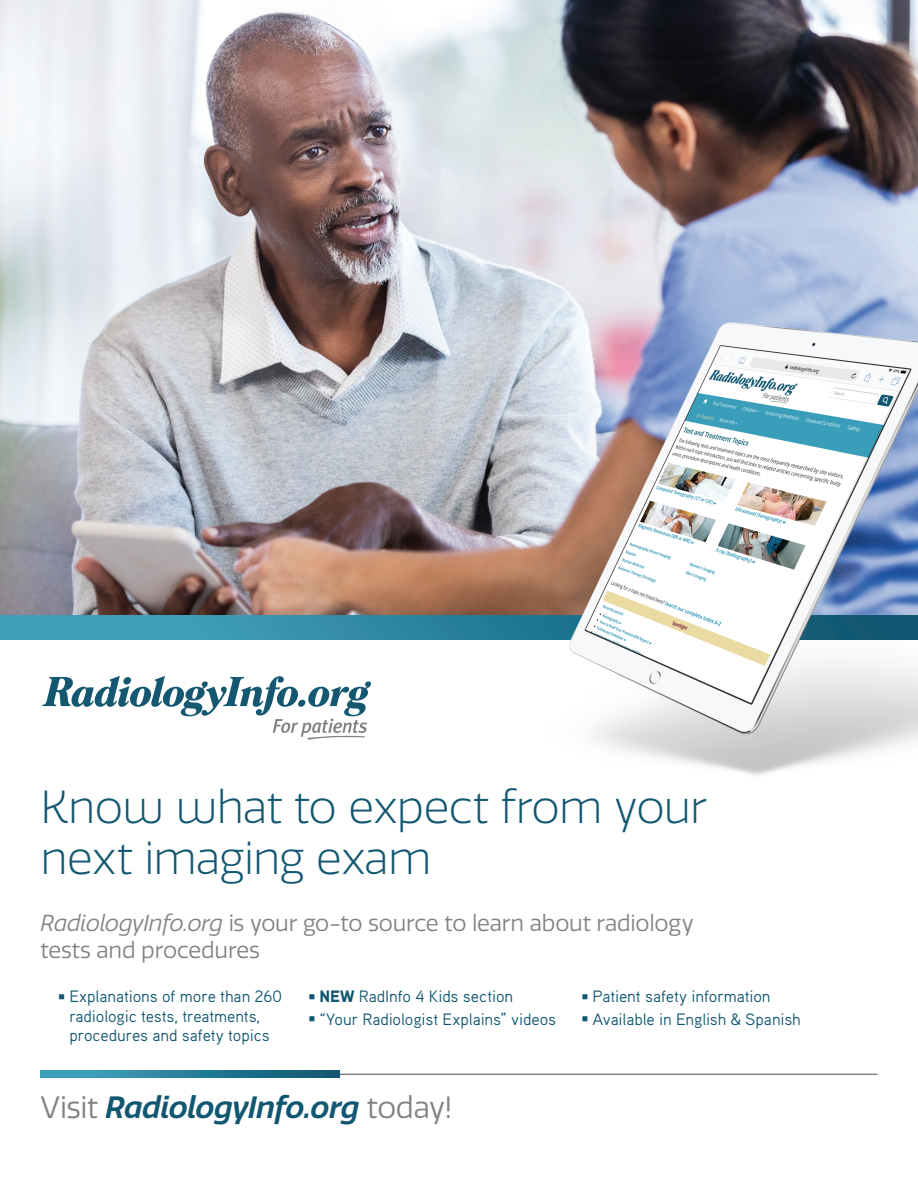
<style>
.page{position:relative;width:918px;height:1188px;background:#fff}
.page>*{position:absolute;margin:0;border:0;box-sizing:border-box;transform-origin:0 0}
.t1{font:300 45px/51px "Quatro";letter-spacing:-.015em;color:#115771}
.t2{font:italic 600 30px "Quatro";letter-spacing:-.01em;color:#115771}
.t3{font:22.5px/27px "Quatro";letter-spacing:-.01em;color:#808285}
.t4{font:16.5px/19.5px "Aaux Pro OT";letter-spacing:-.005em;color:#115771}
.s1{font-style:italic}
.s2{font-weight:900}
.s3{font-weight:400;font-style:normal;color:#808285}
</style>
<div class="page">
<img style="left:0;top:0;width:918px;height:616px">
<svg style="left:0;top:616px;width:464px;height:23px"></svg>
<hr style="left:40px;top:1074px;width:838px;height:1px;background:#808285">
<svg style="left:40px;top:1070px;width:299px;height:8px"></svg>
<img style="left:464px;top:301px;width:454px;height:474px">
<svg style="left:42px;top:676px;width:329px;height:64px"></svg>
<h1 class="t1" style="left:40px;top:783px;width:668px">Know what to expect from your next imaging exam</h1>
<h3 class="t3" style="left:40px;top:910px;width:655px"><span class="s1">RadiologyInfo.org</span> is your go-to source to learn about radiology tests and procedures</h3>
<p class="t4" style="left:593px;top:985px;width:210px;line-height:22.5px">Patient safety information<br>Available in English &amp; Spanish</p>
<p class="t4" style="left:69px;top:986px;width:214px">Explanations of more than 260 radiologic tests, treatments, procedures and safety topics</p>
<p class="t4" style="left:319px;top:985px;width:238px;line-height:22.5px"><span class="s2">NEW</span> RadInfo 4 Kids section “Your Radiologist Explains” videos</p>
<h2 class="t2" style="left:40px;top:1090px;width:414px"><span class="s3">Visit</span> RadiologyInfo.org <span class="s3">today!</span></h2>
</div>
